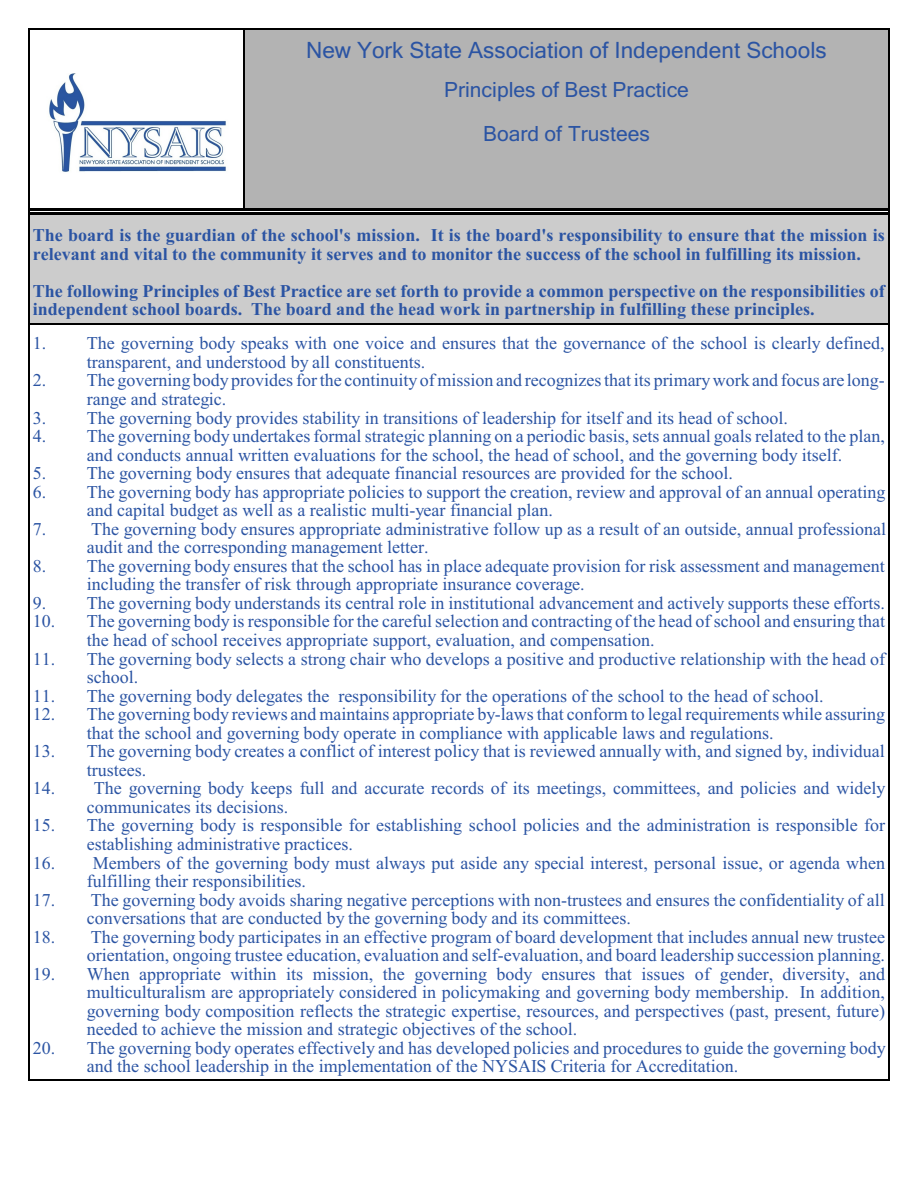
<style>
.page{position:relative;width:918px;height:1188px;background:#fff}
.page>*{position:absolute;margin:0;border:0;box-sizing:border-box;transform-origin:0 0}
.t1{font:22.5px "Microsoft Sans Serif";color:#2b54a3}
.t2{font:21px/43.5px "Microsoft Sans Serif";color:#2b54a3;text-align:center}
.t3{font:18px/18.6px "Times New Roman";color:#2b54a3}
.t4{font:700 18px/18.6px "Times New Roman";color:#2b54a3}
</style>
<div class="page">
<hr style="left:28px;top:28px;width:2px;height:187px;background:#000">
<hr style="left:28px;top:28px;width:216px;height:2px;background:#000">
<hr style="left:28px;top:208px;width:216px;height:2px;background:#000">
<hr style="left:28px;top:212px;width:216px;height:3px;background:#000">
<div style="left:244px;top:28px;width:645px;height:182px;background:#b3b3b3"></div>
<hr style="left:244px;top:28px;width:1px;height:182px;background:#000">
<hr style="left:888px;top:28px;width:1px;height:187px;background:#000">
<hr style="left:244px;top:28px;width:645px;height:2px;background:#000">
<hr style="left:244px;top:208px;width:645px;height:2px;background:#000">
<hr style="left:244px;top:212px;width:645px;height:3px;background:#000">
<div style="left:28px;top:215px;width:216px;height:108px;background:#ccc"></div>
<hr style="left:28px;top:215px;width:2px;height:108px;background:#000">
<div style="left:244px;top:215px;width:645px;height:108px;background:#ccc"></div>
<hr style="left:888px;top:215px;width:1px;height:108px;background:#000">
<hr style="left:28px;top:324px;width:2px;height:757px;background:#000">
<hr style="left:888px;top:324px;width:1px;height:757px;background:#000">
<hr style="left:28px;top:324px;width:861px;height:1px;background:#000">
<hr style="left:28px;top:1080px;width:861px;height:1px;background:#000">
<img style="left:49px;top:74px;width:177px;height:98px">
<p class="t1" style="left:306px;top:42px;width:522px">New York State Association of Independent Schools</p>
<p class="t2" style="left:444px;top:70px;width:246px">Principles of Best Practice<br>Board of Trustees</p>
<p class="t4" style="left:33px;top:228px;width:854px">The board is the guardian of the school's mission. It is the board's responsibility to ensure that the mission is relevant and vital to the community it serves and to monitor the success of the school in fulfilling its mission.</p>
<p class="t4" style="left:33px;top:283px;width:854px">The following Principles of Best Practice are set forth to provide a common perspective on the responsibilities of independent school boards. The board and the head work in partnership in fulfilling these principles.</p>
<p class="t3" style="left:87px;top:336px;width:800px;text-indent:-54px">1. The governing body speaks with one voice and ensures that the governance of the school is clearly defined, transparent, and understood by all constituents.</p>
<p class="t3" style="left:87px;top:373px;width:799px;text-indent:-54px">2. The governing bodyprovides for the continuity of mission and recognizes that its primarywork and focus are long&shy;range and strategic.</p>
<p class="t3" style="left:33px;top:410px;width:757px">3. The governing body provides stability in transitions of leadership for itself and its head of school.</p>
<p class="t3" style="left:87px;top:428px;width:800px;text-indent:-54px">4. The governing body undertakes formal strategic planning on a periodic basis, sets annual goals related to the plan, and conducts annual written evaluations for the school, the head of school, and the governing body itself.</p>
<p class="t3" style="left:33px;top:466px;width:702px">5. The governing body ensures that adequate financial resources are provided for the school.</p>
<p class="t3" style="left:33px;top:484px;width:854px">6. The governing body has appropriate policies to support the creation, review and approval of an annual operating</p>
<p class="t3" style="left:87px;top:503px;width:468px">and capital budget as well as a realistic multi-year financial plan.</p>
<p class="t3" style="left:33px;top:521px;width:15px">7.</p>
<p class="t3" style="left:87px;top:521px;width:801px">The governing body ensures appropriate administrative follow up as a result of an outside, annual professional audit and the corresponding management letter.</p>
<p class="t3" style="left:87px;top:558px;width:800px;text-indent:-54px">8. The governing body ensures that the school has in place adequate provision for risk assessment and management including the transfer of risk through appropriate insurance coverage.</p>
<p class="t3" style="left:33px;top:595px;width:854px">9. The governing body understands its central role in institutional advancement and actively supports these efforts.</p>
<p class="t3" style="left:87px;top:614px;width:800px;text-indent:-54px">10. The governing body is responsible for the careful selection and contracting of the head of school and ensuring that the head of school receives appropriate support, evaluation, and compensation.</p>
<p class="t3" style="left:87px;top:651px;width:800px;text-indent:-54px">11. The governing body selects a strong chair who develops a positive and productive relationship with the head of school.</p>
<p class="t3" style="left:33px;top:688px;width:792px">11. The governing body delegates the responsibility for the operations of the school to the head of school.</p>
<p class="t3" style="left:87px;top:707px;width:800px;text-indent:-54px">12. The governing body reviews and maintains appropriate by-laws that conform to legal requirements while assuring that the school and governing body operate in compliance with applicable laws and regulations.</p>
<p class="t3" style="left:87px;top:744px;width:800px;text-indent:-54px">13. The governing body creates a conflict of interest policy that is reviewed annually with, and signed by, individual trustees.</p>
<p class="t3" style="left:87px;top:781px;width:800px;text-indent:-54px">14. The governing body keeps full and accurate records of its meetings, committees, and policies and widely communicates its decisions.</p>
<p class="t3" style="left:87px;top:818px;width:800px;text-indent:-54px">15. The governing body is responsible for establishing school policies and the administration is responsible for establishing administrative practices.</p>
<p class="t3" style="left:87px;top:855px;width:800px;text-indent:-54px">16. Members of the governing body must always put aside any special interest, personal issue, or agenda when fulfilling their responsibilities.</p>
<p class="t3" style="left:87px;top:892px;width:800px;text-indent:-54px">17. The governing body avoids sharing negative perceptions with non-trustees and ensures the confidentiality of all conversations that are conducted by the governing body and its committees.</p>
<p class="t3" style="left:33px;top:929px;width:854px;text-align:right">18. The governing body participates in an effective program of board development that includes annual new trustee orientation, ongoing trustee education, evaluation and self-evaluation, and board leadership succession planning.</p>
<p class="t3" style="left:87px;top:966px;width:800px;text-align:justify;text-indent:-54px">19. When appropriate within its mission, the governing body ensures that issues of gender, diversity, and multiculturalism are appropriately considered in policymaking and governing body membership. In addition, governing body composition reflects the strategic expertise, resources, and perspectives (past, present, future) needed to achieve the mission and strategic objectives of the school.</p>
<p class="t3" style="left:87px;top:1040px;width:800px;text-indent:-54px">20. The governing body operates effectively and has developed policies and procedures to guide the governing body and the school leadership in the implementation of the NYSAIS Criteria for Accreditation.</p>
</div>
